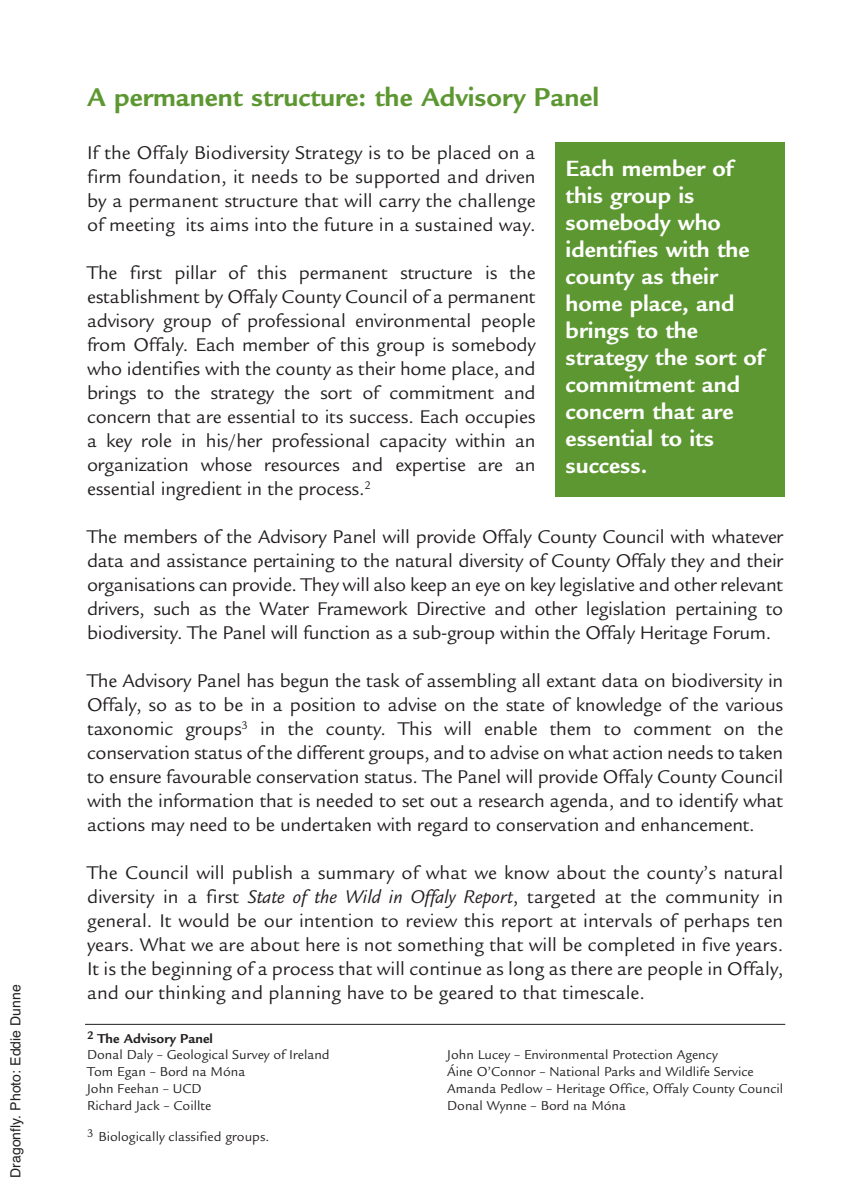
<style>
.page{position:relative;width:842px;height:1191px;background:#fff}
.page>*{position:absolute;margin:0;border:0;box-sizing:border-box;transform-origin:0 0}
.t1{font:700 28px "Legacy Sans";color:#5c9731}
.t2{font:700 24px/27px "Legacy Sans";color:#fff}
.t3{font:20px/24px "Legacy Sans";letter-spacing:-.01em;color:#231f20;text-align:justify}
.t4{font:14px/16.8px "Legacy Sans";color:#231f20}
.t5{font:14px "Helvetica";color:#231f20}
.s1{font-style:italic}
.s2{font-weight:700}
</style>
<div class="page">
<div style="left:556px;top:142px;width:229px;height:355px;background:#5c9731"></div>
<hr style="left:85px;top:1024px;width:700px;height:1px;background:#231f20">
<p class="t5" style="left:8px;top:1177px;width:195px;rotate:-90deg">Dragonfly. Photo: Eddie Dunne</p>
<h1 class="t1" style="left:87px;top:87px;width:514px">A permanent structure: the Advisory Panel</h1>
<p class="t3" style="left:87px;top:142px;width:450px">If the Offaly Biodiversity Strategy is to be placed on a firm foundation, it needs to be supported and driven by a permanent structure that will carry the challenge of meeting its aims into the future in a sustained way.</p>
<p class="t3" style="left:87px;top:262px;width:450px">The first pillar of this permanent structure is the establishment by Offaly County Council of a permanent advisory group of professional environmental people from Offaly. Each member of this group is somebody who identifies with the county as their home place, and brings to the strategy the sort of commitment and concern that are essential to its success. Each occupies a key role in his/her professional capacity within an organization whose resources and expertise are an essential ingredient in the process.<sup>2</sup></p>
<p class="t3" style="left:87px;top:526px;width:698px">The members of the Advisory Panel will provide Offaly County Council with whatever data and assistance pertaining to the natural diversity of County Offaly they and their organisations can provide. They will also keep an eye on key legislative and other relevant drivers, such as the Water Framework Directive and other legislation pertaining to biodiversity. The Panel will function as a sub-group within the Offaly Heritage Forum.</p>
<p class="t3" style="left:87px;top:670px;width:698px">The Advisory Panel has begun the task of assembling all extant data on biodiversity in Offaly, so as to be in a position to advise on the state of knowledge of the various taxonomic groups<sup>3</sup> in the county. This will enable them to comment on the conservation status of the different groups, and to advise on what action needs to taken to ensure favourable conservation status. The Panel will provide Offaly County Council with the information that is needed to set out a research agenda, and to identify what actions may need to be undertaken with regard to conservation and enhancement.</p>
<p class="t3" style="left:87px;top:862px;width:698px">The Council will publish a summary of what we know about the county’s natural diversity in a first <span class="s1">State of the Wild in Offaly Report</span>, targeted at the community in general. It would be our intention to review this report at intervals of perhaps ten years. What we are about here is not something that will be completed in five years.<br>It is the beginning of a process that will continue as long as there are people in Offaly, and our thinking and planning have to be geared to that timescale.</p>
<p class="t2" style="left:566px;top:158px;width:200px">Each member of this group is somebody who identifies with the county as their home place, and brings to the strategy the sort of commitment and concern that are essential to its success.</p>
<p class="t4" style="left:87px;top:1031px;width:244px"><sup>2</sup> <span class="s2">The Advisory Panel<br></span>Donal Daly – Geological Survey of Ireland<br>Tom Egan – Bord na Móna<br>John Feehan – UCD<br>Richard Jack – Coillte</p>
<p class="t4" style="left:87px;top:1129px;width:184px"><sup>3</sup> Biologically classified groups.</p>
<p class="t4" style="left:447px;top:1048px;width:338px">John Lucey – Environmental Protection Agency<br>Áine O’Connor – National Parks and Wildlife Service Amanda Pedlow – Heritage Office, Offaly County Council Donal Wynne – Bord na Móna</p>
</div>
